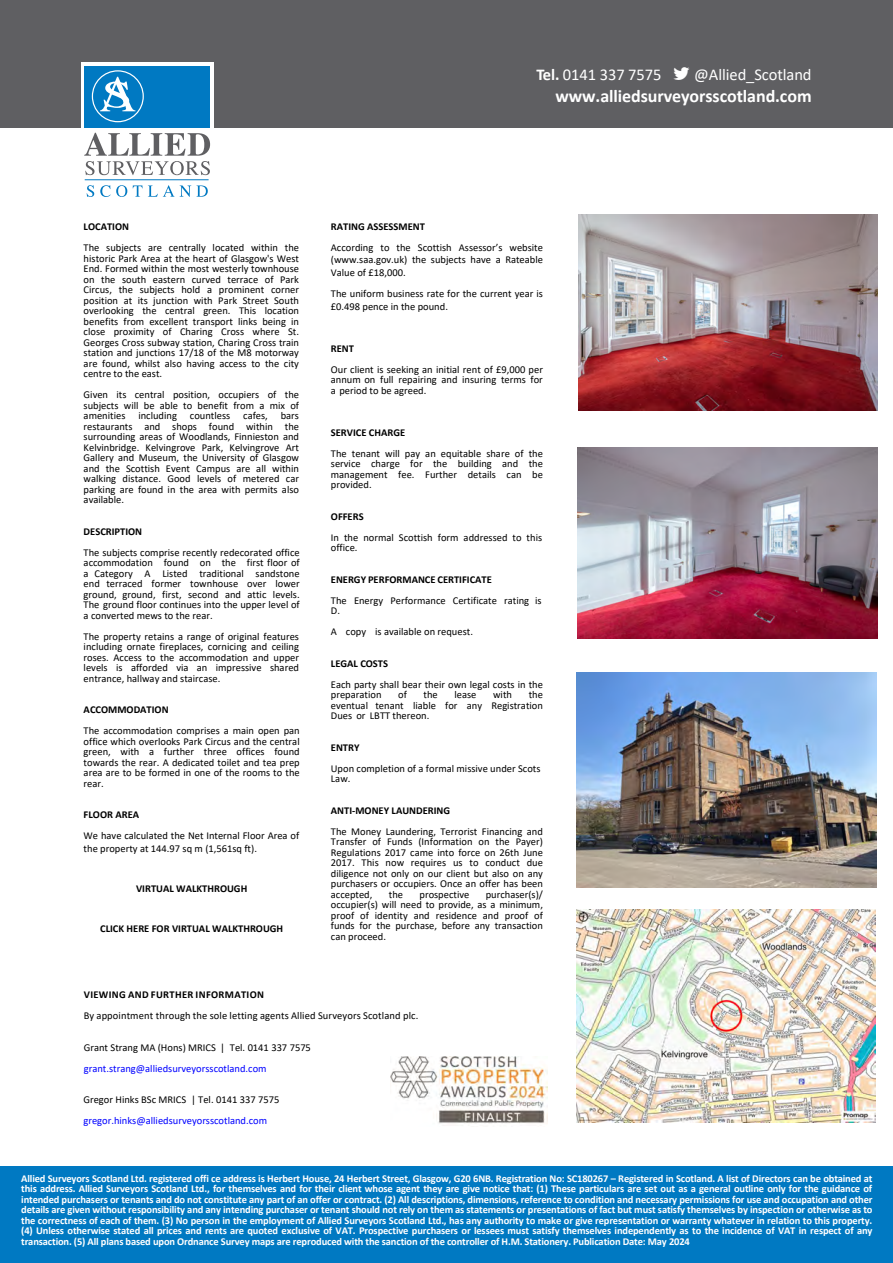
<style>
.page{position:relative;width:893px;height:1263px;background:#fff}
.page>*{position:absolute;margin:0;border:0;box-sizing:border-box;transform-origin:0 0}
.t1{font:700 18px "Calibri";letter-spacing:-.005em;color:#fff}
.t2{font:16.5px "Calibri";letter-spacing:-.005em;color:#fff}
.t3{font:10.5px/10.5px "Calibri";color:#000}
.t4{font:700 10.5px/10.5px "Calibri";letter-spacing:-.015em;color:#fff;text-align:justify}
.t5{font:10.5px "Calibri";color:#00f}
.t6{font:700 10.5px "Calibri";color:#000}
.t7{font:700 10.5px "Calibri";letter-spacing:.03em;color:#000}
.s1{font-weight:700}
.s2{font-style:inherit}
</style>
<div class="page">
<div style="left:0;top:0;width:893px;height:127px;background:#5f5f62"></div>
<div style="left:0;top:1166px;width:893px;height:97px;background:#0079c2"></div>
<div style="left:81px;top:62px;width:133px;height:139px;background:#fff"></div>
<div style="left:84px;top:66px;width:126px;height:61px;background:#0079c2"></div>
<div style="left:92px;top:70px;width:52px;height:52px;border:1px solid #fff;border-radius:50%"></div>
<svg style="left:100px;top:77px;width:35px;height:34px"></svg>
<hr style="left:85px;top:179px;width:124px;height:1px;background:#0079c2">
<svg style="left:84px;top:133px;width:126px;height:42px"></svg>
<svg style="left:87px;top:185px;width:7px;height:12px"></svg>
<svg style="left:100px;top:185px;width:27px;height:12px"></svg>
<svg style="left:133px;top:185px;width:9px;height:12px"></svg>
<svg style="left:148px;top:185px;width:60px;height:12px"></svg>
<hr style="left:80px;top:973px;width:472px;height:1px;background:#231f20">
<img style="left:576px;top:673px;width:301px;height:215px">
<img style="left:577px;top:448px;width:301px;height:190px">
<img style="left:578px;top:214px;width:300px;height:196px">
<img style="left:391px;top:1057px;width:156px;height:67px">
<img style="left:576px;top:910px;width:300px;height:213px">
<p class="t2" style="left:536px;top:63px;width:127px"><span class="s1">Tel.</span> 0141 337 7575</p>
<p class="t2" style="left:694px;top:63px;width:119px">@Allied_Scotland</p>
<p class="t1" style="left:556px;top:84px;width:257px">www.alliedsurveyorsscotland.com</p>
<p class="t3" style="left:84px;top:216px;width:217px;line-height:21px"><span class="s1">LOCATION<br></span>The subjects are centrally located within the</p>
<p class="t3" style="left:84px;top:253px;width:217px;text-align:justify">historic Park Area at the heart of Glasgow's West End. Formed within the most westerly townhouse on the south eastern curved terrace of Park Circus, the subjects hold a prominent corner position at its junction with Park Street South overlooking the central green. This location benefits from excellent transport links being in close proximity of Charing Cross where St.<br>Georges Cross subway station, Charing Cross train station and junctions 17/18 of the M8 motorway are found, whilst also having access to the city centre to the east.</p>
<p class="t3" style="left:84px;top:389px;width:217px;text-align:justify">Given its central position, occupiers of the subjects will be able to benefit from a mix of amenities including countless cafes, bars restaurants and shops found within the surrounding areas of Woodlands, Finnieston and Kelvinbridge. Kelvingrove Park, Kelvingrove Art Gallery and Museum, the University of Glasgow and the Scottish Event Campus are all within walking distance. Good levels of metered car parking are found in the area with permits also available.</p>
<p class="t3" style="left:84px;top:520px;width:218px;line-height:21px"><span class="s1">DESCRIPTION<br></span>The subjects comprise recently redecorated office</p>
<p class="t3" style="left:84px;top:557px;width:218px;text-align:justify">accommodation found on the first floor of a Category A Listed traditional sandstone end terraced former townhouse over lower ground, ground, first, second and attic levels.<br>The ground floor continues into the upper level of a converted mews to the rear.</p>
<p class="t3" style="left:84px;top:631px;width:217px;text-align:justify">The property retains a range of original features including ornate fireplaces, cornicing and ceiling roses. Access to the accommodation and upper levels is afforded via an impressive shared entrance, hallway and staircase.</p>
<p class="t3" style="left:84px;top:699px;width:218px;line-height:21px"><span class="s1">ACCOMMODATION<br></span>The accommodation comprises a main open pan</p>
<p class="t3" style="left:84px;top:736px;width:218px;text-align:justify">office which overlooks Park Circus and the central green, with a further three offices found towards the rear. A dedicated toilet and tea prep area are to be formed in one of the rooms to the rear.</p>
<p class="t3" style="left:84px;top:804px;width:217px;line-height:21px"><span class="s1">FLOOR AREA<br></span>We have calculated the Net Internal Floor Area of</p>
<p class="t3" style="left:84px;top:843px;width:175px">the property at 144.97 sq m (1,561sq ft).</p>
<p class="t6" style="left:136px;top:881px;width:113px">VIRTUAL WALKTHROUGH</p>
<p class="t6" style="left:100px;top:921px;width:185px">CLICK HERE FOR VIRTUAL WALKTHROUGH</p>
<p class="t3" style="left:331px;top:216px;width:214px;line-height:21px"><span class="s1">RATING ASSESSMENT<br></span>According to the Scottish Assessor’s website</p>
<p class="t3" style="left:331px;top:253px;width:214px;line-height:12.6px">(www.saa.gov.uk) the subjects have a Rateable<br>Value of £18,000.</p>
<p class="t3" style="left:331px;top:287px;width:214px;line-height:12.6px">The uniform business rate for the current year is £0.498 pence in the pound.</p>
<p class="t3" style="left:331px;top:337px;width:214px;line-height:21px"><span class="s1">RENT<br></span>Our client is seeking an initial rent of £9,000 per</p>
<p class="t3" style="left:331px;top:374px;width:214px">annum on full repairing and insuring terms for a period to be agreed.</p>
<p class="t3" style="left:331px;top:421px;width:214px;line-height:21px"><span class="s1">SERVICE CHARGE<br></span>The tenant will pay an equitable share of the</p>
<p class="t3" style="left:331px;top:458px;width:214px;text-align:justify">service charge for the building and the management fee. Further details can be provided.</p>
<p class="t3" style="left:331px;top:505px;width:213px;line-height:21px"><span class="s1">OFFERS<br></span>In the normal Scottish form addressed to this</p>
<p class="t3" style="left:331px;top:542px;width:28px">office.</p>
<p class="t3" style="left:331px;top:568px;width:212px;line-height:21px"><span class="s1">ENERGY PERFORMANCE CERTIFICATE<br></span>The Energy Performance Certificate rating is</p>
<p class="t3" style="left:331px;top:600px;width:144px;line-height:21px">D.<br>A copy is available on request.</p>
<p class="t3" style="left:331px;top:652px;width:214px;line-height:21px"><span class="s1">LEGAL COSTS<br></span>Each party shall bear their own legal costs in the</p>
<p class="t3" style="left:331px;top:689px;width:52px">preparation</p>
<p class="t3" style="left:398px;top:689px;width:10px">of</p>
<p class="t3" style="left:424px;top:689px;width:16px">the</p>
<p class="t3" style="left:454px;top:689px;width:23px">lease</p>
<p class="t3" style="left:493px;top:689px;width:20px">with</p>
<p class="t3" style="left:331px;top:689px;width:214px;text-align:justify;text-indent:198px">the eventual tenant liable for any Registration Dues or LBTT thereon.</p>
<p class="t3" style="left:331px;top:736px;width:211px;line-height:21px"><span class="s1">ENTRY<br></span>Upon completion of a formal missive under Scots</p>
<p class="t3" style="left:331px;top:773px;width:21px">Law.</p>
<p class="t3" style="left:331px;top:799px;width:214px;line-height:21px"><span class="s1">ANTI-MONEY LAUNDERING<br></span>The Money Laundering, Terrorist Financing and</p>
<p class="t3" style="left:331px;top:836px;width:214px;text-align:justify">Transfer of Funds (Information on the Payer)<br>Regulations 2017 came into force on 26th June 2017. This now requires us to conduct due diligence not only on our client but also on any purchasers or occupiers. Once an offer has been accepted,</p>
<p class="t3" style="left:331px;top:889px;width:214px;text-align:justify;text-indent:155px">purchaser(s)/ occupier(s) will need to provide, as a minimum, proof of identity and residence and proof of funds for the purchase, before any transaction can proceed.</p>
<p class="t3" style="left:389px;top:889px;width:16px">the</p>
<p class="t3" style="left:419px;top:889px;width:51px">prospective</p>
<p class="t7" style="left:84px;top:987px;width:182px">VIEWING AND FURTHER INFORMATION</p>
<p class="t3" style="left:84px;top:1010px;width:336px">By appointment through the sole letting agents Allied Surveyors Scotland plc.</p>
<p class="t3" style="left:84px;top:1042px;width:229px">Grant Strang MA (Hons) MRICS | Tel. 0141 337 7575</p>
<p class="t5" style="left:84px;top:1061px;width:184px">grant.strang@alliedsurveyorsscotland.com</p>
<p class="t3" style="left:83px;top:1094px;width:197px">Gregor Hinks BSc MRICS | Tel. 0141 337 7575</p>
<p class="t5" style="left:83px;top:1113px;width:185px">gregor.hinks@alliedsurveyorsscotland.com</p>
<p class="t4" style="left:21px;top:1173px;width:853px">Allied Surveyors Scotland Ltd. registered offi ce address is Herbert House, 24 Herbert Street, Glasgow, G20 6NB. Registration No: SC180267 – Registered in Scotland. A list of Directors can be obtained at this address. Allied Surveyors Scotland Ltd., for themselves and for their client whose agent they are give notice that: (1) These particulars are set out as a general outline only for the guidance of intended purchasers or tenants and do not constitute any part of an offer or contract. (2) All descriptions, dimensions, reference to condition and necessary permissions for use and occupation and other details are given without responsibility and any intending purchaser or tenant should not rely on them as statements or presentations of fact but must satisfy themselves by inspection or otherwise as to the correctness of each of them. (3) No person in the employment of Allied Surveyors Scotland Ltd., has any authority to make or give representation or warranty whatever in relation to this property. (4) Unless otherwise stated all prices and rents are quoted exclusive of VAT. Prospective purchasers or lessees must satisfy themselves independently as to the incidence of VAT in respect of any transaction. (5) All plans based upon Ordnance Survey maps are reproduced with the sanction of the controller of H.M. Stationery. Publication Date: <span class="s2">May</span> 2024</p>
</div>
